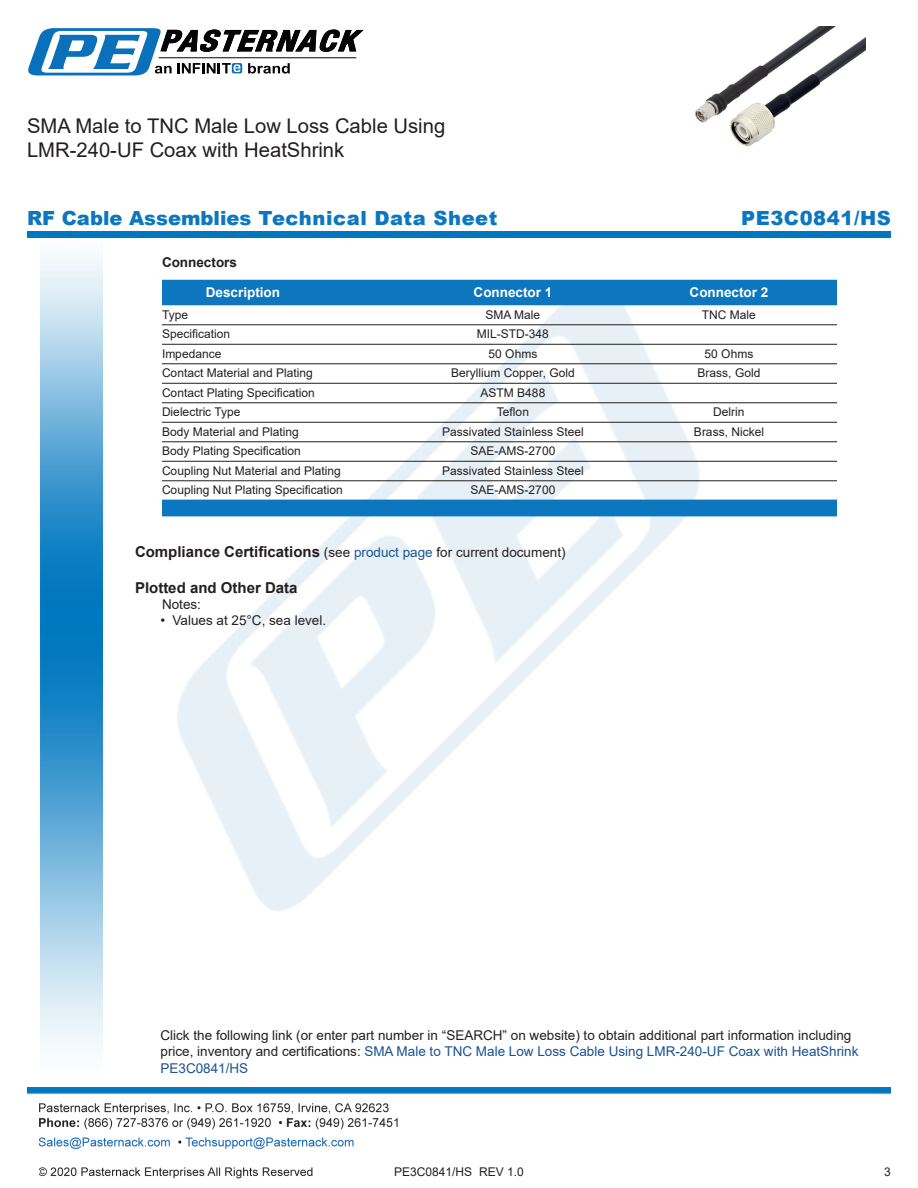
<style>
.page{position:relative;width:918px;height:1188px;background:#fff}
.page>*{position:absolute;margin:0;border:0;box-sizing:border-box;transform-origin:0 0}
.Web_Description_Para{font:20.25px/24.3px "Arial";color:#231f20}
.t1{font:900 19.5px "Arial";letter-spacing:.01em;color:#0c77be}
.t2{font:900 19.5px "Arial";letter-spacing:.03em;color:#0c77be}
.Head1_for_Compliance{font:700 15px "Arial";color:#231f20}
.Description_and_PN_L{font:13.5px/16.2px "Arial";color:#231f20}
.Table_Header_Connect{font:700 13.5px "Arial";color:#fff}
.Head2{font:700 13.5px "Arial";color:#231f20}
.Specs_Para{font:13.5px "Arial";color:#231f20}
.Table_Body_Connector{font:12px "Arial";color:#231f20}
.s1{font-weight:400;font-size:13.5px}
.s2{font-weight:400;font-size:13.5px;color:#1a5392}
.s3{color:#1a5392}
</style>
<div class="page">
<img style="left:39px;top:1103px;width:359px;height:76px">
<img style="left:102px;top:255px;width:719px;height:715px">
<img style="left:27px;top:1088px;width:864px;height:7px">
<img style="left:40px;top:237px;width:62px;height:811px">
<div style="left:27px;top:231px;width:864px;height:6px;background:#0177c0"></div>
<svg style="left:28px;top:28px;width:336px;height:47px"></svg>
<div style="left:162px;top:280px;width:675px;height:25px;background:#0c77be"></div>
<hr style="left:162px;top:325px;width:675px;height:1px;background:#231f20">
<hr style="left:162px;top:344px;width:675px;height:1px;background:#231f20">
<hr style="left:162px;top:364px;width:675px;height:1px;background:#231f20">
<hr style="left:162px;top:383px;width:675px;height:1px;background:#231f20">
<hr style="left:162px;top:403px;width:675px;height:1px;background:#231f20">
<hr style="left:162px;top:422px;width:675px;height:1px;background:#231f20">
<hr style="left:162px;top:442px;width:675px;height:1px;background:#231f20">
<hr style="left:162px;top:461px;width:675px;height:1px;background:#231f20">
<hr style="left:162px;top:481px;width:675px;height:1px;background:#231f20">
<div style="left:162px;top:500px;width:675px;height:16px;background:#0c77be"></div>
<img style="left:695px;top:27px;width:171px;height:120px">
<h1 class="Web_Description_Para" style="left:27px;top:114px;width:420px">SMA Male to TNC Male Low Loss Cable Using<br>LMR-240-UF Coax with HeatShrink</h1>
<p class="t1" style="left:27px;top:204px;width:472px">RF Cable Assemblies Technical Data Sheet</p>
<p class="t2" style="left:741px;top:204px;width:151px">PE3C0841/HS</p>
<p class="Head2" style="left:162px;top:253px;width:77px">Connectors</p>
<p class="Table_Header_Connect" style="left:206px;top:283px;width:76px">Description</p>
<p class="Table_Header_Connect" style="left:474px;top:283px;width:80px">Connector 1</p>
<p class="Table_Header_Connect" style="left:690px;top:283px;width:80px">Connector 2</p>
<p class="Table_Body_Connector" style="left:162px;top:306px;width:28px">Type</p>
<p class="Table_Body_Connector" style="left:486px;top:306px;width:56px">SMA Male</p>
<p class="Table_Body_Connector" style="left:702px;top:306px;width:55px">TNC Male</p>
<p class="Table_Body_Connector" style="left:162px;top:326px;width:70px">Specification</p>
<p class="Table_Body_Connector" style="left:477px;top:326px;width:74px">MIL-STD-348</p>
<p class="Table_Body_Connector" style="left:162px;top:345px;width:61px">Impedance</p>
<p class="Table_Body_Connector" style="left:489px;top:345px;width:50px">50 Ohms</p>
<p class="Table_Body_Connector" style="left:705px;top:345px;width:50px">50 Ohms</p>
<p class="Table_Body_Connector" style="left:162px;top:365px;width:152px">Contact Material and Plating</p>
<p class="Table_Body_Connector" style="left:451px;top:365px;width:125px">Beryllium Copper, Gold</p>
<p class="Table_Body_Connector" style="left:698px;top:365px;width:64px">Brass, Gold</p>
<p class="Table_Body_Connector" style="left:162px;top:384px;width:154px">Contact Plating Specification</p>
<p class="Table_Body_Connector" style="left:481px;top:384px;width:66px">ASTM B488</p>
<p class="Table_Body_Connector" style="left:162px;top:404px;width:80px">Dielectric Type</p>
<p class="Table_Body_Connector" style="left:497px;top:404px;width:34px">Teflon</p>
<p class="Table_Body_Connector" style="left:713px;top:404px;width:33px">Delrin</p>
<p class="Table_Body_Connector" style="left:162px;top:423px;width:138px">Body Material and Plating</p>
<p class="Table_Body_Connector" style="left:442px;top:423px;width:143px">Passivated Stainless Steel</p>
<p class="Table_Body_Connector" style="left:694px;top:423px;width:72px">Brass, Nickel</p>
<p class="Table_Body_Connector" style="left:162px;top:443px;width:140px">Body Plating Specification</p>
<p class="Table_Body_Connector" style="left:471px;top:443px;width:86px">SAE-AMS-2700</p>
<p class="Table_Body_Connector" style="left:162px;top:462px;width:180px">Coupling Nut Material and Plating</p>
<p class="Table_Body_Connector" style="left:442px;top:462px;width:143px">Passivated Stainless Steel</p>
<p class="Table_Body_Connector" style="left:162px;top:482px;width:182px">Coupling Nut Plating Specification</p>
<p class="Table_Body_Connector" style="left:471px;top:482px;width:86px">SAE-AMS-2700</p>
<p class="Head1_for_Compliance" style="left:135px;top:541px;width:432px">Compliance Certifications <span class="s1">(see</span> <span class="s2">product page</span> <span class="s1">for current document)</span></p>
<p class="Head1_for_Compliance" style="left:135px;top:577px;width:164px">Plotted and Other Data</p>
<p class="Specs_Para" style="left:162px;top:595px;width:41px">Notes:</p>
<p class="Description_and_PN_L" style="left:160px;top:612px;width:167px">• Values at 25°C, sea level.</p>
<p class="Description_and_PN_L" style="left:160px;top:1027px;width:700px">Click the following link (or enter part number in “SEARCH” on website) to obtain additional part information including price, inventory and certifications: <span class="s3">SMA Male to TNC Male Low Loss Cable Using LMR-240-UF Coax with HeatShrink<br>PE3C0841/HS</span></p>
<p class="Table_Body_Connector" style="left:394px;top:1163px;width:131px">PE3C0841/HS REV 1.0</p>
<p class="Table_Body_Connector" style="left:884px;top:1164px;width:8px">3</p>
</div>
